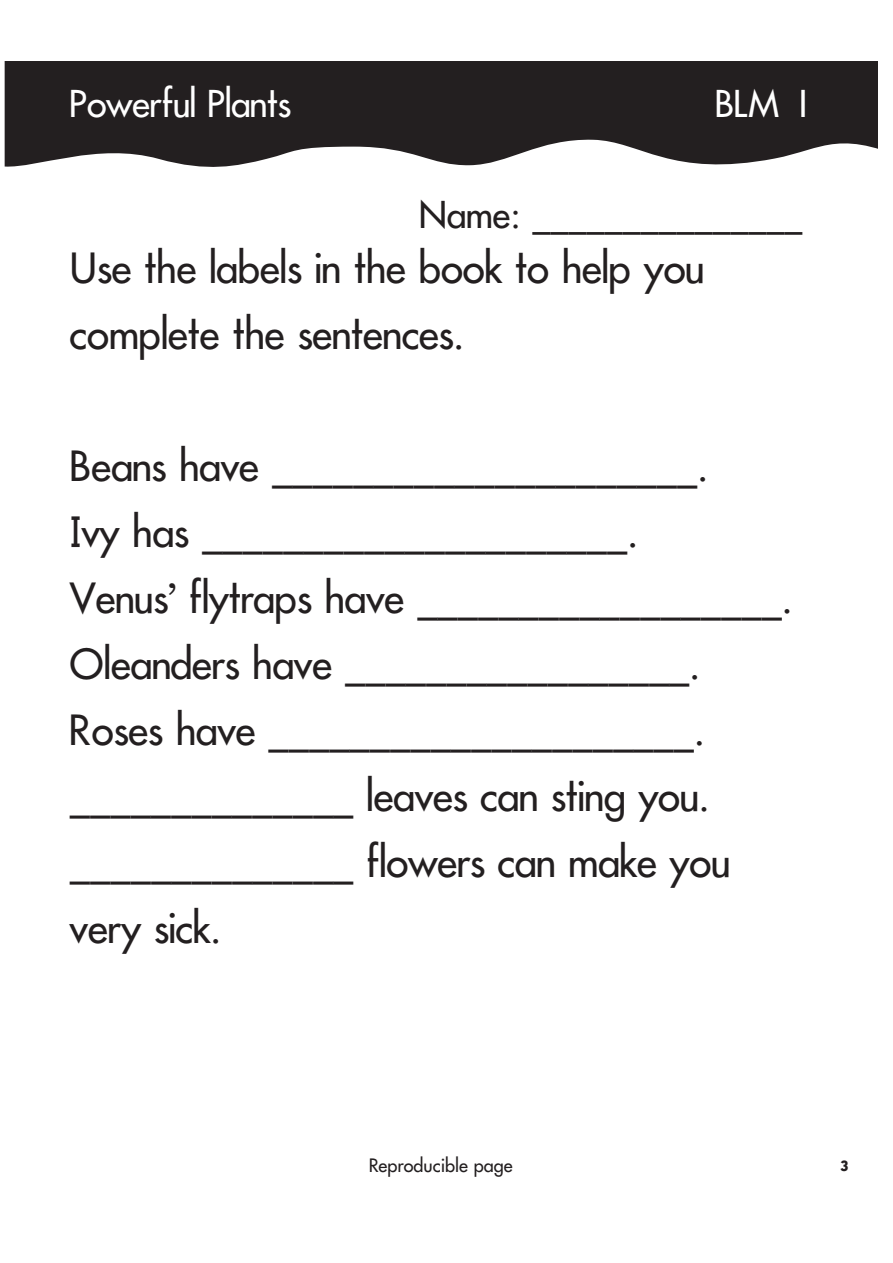
<style>
.page{position:relative;width:893px;height:1263px;background:#fff}
.page>*{position:absolute;margin:0;border:0;box-sizing:border-box;transform-origin:0 0}
.t1{font:40.5px/66px "Futura JUNIORSP";color:#231f20}
.t2{font:36px "Futura JUNIORSP";color:#231f20}
.t3{font:36px "Futura JUNIORSP";color:#fff}
.t4{font:18px "Futura";color:#231f20}
.t5{font:700 18px "Bailey Sans ITC";color:#231f20}
</style>
<div class="page">
<svg style="left:5px;top:62px;width:873px;height:105px;background:#3b3839"></svg>
<p class="t3" style="left:70px;top:87px;width:222px">Powerful Plants</p>
<p class="t3" style="left:715px;top:87px;width:98px">BLM 1</p>
<p class="t2" style="left:419px;top:198px;width:385px">Name: _______________</p>
<p class="t1" style="left:70px;top:237px;width:636px">Use the labels in the book to help you complete the sentences.</p>
<p class="t1" style="left:70px;top:435px;width:724px">Beans have _____________________.<br>Ivy has _____________________.<br>Venus’ flytraps have __________________.<br>Oleanders have _________________.<br>Roses have _____________________. ______________ leaves can sting you. ______________ flowers can make you very sick.</p>
<p class="t4" style="left:369px;top:1156px;width:145px">Reproducible page</p>
<p class="t5" style="left:840px;top:1158px;width:11px">3</p>
</div>
